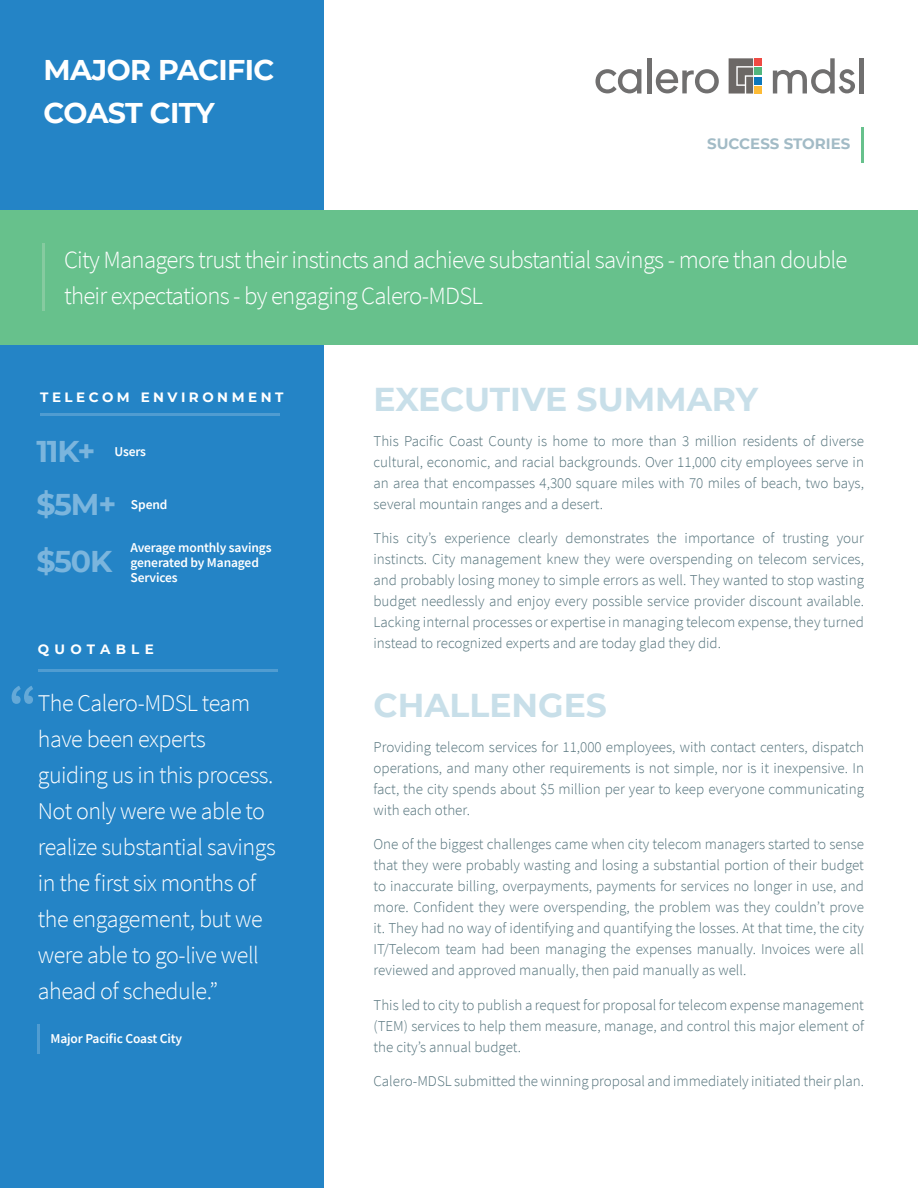
<style>
.page{position:relative;width:918px;height:1188px;background:#fff}
.page>*{position:absolute;margin:0;border:0;box-sizing:border-box;transform-origin:0 0}
.t1{font:700 33px "Montserrat";color:#c8dfe9}
.t2{font:700 30px "Montserrat";letter-spacing:-.04em;color:#7bb5dd}
.t3{font:700 28.5px/43.5px "Montserrat";letter-spacing:-.02em;color:#fff}
.t4{font:300 24.75px/36px "Source Sans Pro";letter-spacing:-.03em;color:#fff}
.t5{font:300 24px/36px "Source Sans Pro";letter-spacing:-.02em;color:#fff}
.t6{font:300 15px/21px "Source Sans Pro";color:#517079;text-align:justify}
.t7{font:700 15px "Montserrat";color:#a2bbc6}
.t8{font:600 13.5px/15px "Source Sans Pro";letter-spacing:-.01em;color:#fff}
.t9{font:700 13.5px "Montserrat";letter-spacing:.26em;color:#fff}
.t10{font:700 13.5px "Montserrat";letter-spacing:.39em;color:#fff}
</style>
<div class="page">
<div style="left:0;top:0;width:324px;height:1188px;background:#2484c6"></div>
<div style="left:0;top:210px;width:918px;height:135px;background:#67c18c"></div>
<hr style="left:862px;top:127px;width:2px;height:35px;background:#67c18c">
<hr style="left:40px;top:413px;width:240px;height:3px;background:#509cd1">
<hr style="left:42px;top:243px;width:3px;height:68px;background:#86cba0">
<div style="left:755px;top:77px;width:7px;height:7px;background:#0c77bb"></div>
<div style="left:755px;top:58px;width:7px;height:8px;background:#ef4a43"></div>
<div style="left:755px;top:68px;width:7px;height:7px;background:#51b57d"></div>
<div style="left:755px;top:86px;width:7px;height:8px;background:#fdbb36"></div>
<svg style="left:596px;top:69px;width:45px;height:24px"></svg>
<div style="left:647px;top:58px;width:5px;height:35px;background:#706f6f"></div>
<svg style="left:656px;top:69px;width:63px;height:24px"></svg>
<svg style="left:773px;top:58px;width:82px;height:35px"></svg>
<div style="left:859px;top:58px;width:5px;height:35px;background:#706f6f"></div>
<svg style="left:729px;top:58px;width:24px;height:36px"></svg>
<svg style="left:12px;top:686px;width:21px;height:18px"></svg>
<hr style="left:38px;top:669px;width:239px;height:2px;background:#509cd1">
<hr style="left:38px;top:1024px;width:2px;height:30px;background:#509cd1">
<p class="t3" style="left:44px;top:46px;width:232px">MAJOR PACIFIC<br>COAST CITY</p>
<p class="t7" style="left:707px;top:133px;width:145px">SUCCESS STORIES</p>
<p class="t4" style="left:64px;top:242px;width:785px">City Managers trust their instincts and achieve substantial savings - more than double their expectations - by engaging Calero-MDSL</p>
<p class="t9" style="left:40px;top:387px;width:245px">TELECOM ENVIRONMENT</p>
<p class="t2" style="left:36px;top:429px;width:61px">11K+</p>
<p class="t8" style="left:114px;top:444px;width:33px">Users</p>
<p class="t2" style="left:36px;top:483px;width:82px">$5M+</p>
<p class="t8" style="left:131px;top:497px;width:38px">Spend</p>
<p class="t2" style="left:36px;top:540px;width:77px">$50K</p>
<p class="t8" style="left:130px;top:540px;width:143px">Average monthly savings generated by Managed<br>Services</p>
<p class="t10" style="left:38px;top:639px;width:117px">QUOTABLE</p>
<p class="t5" style="left:38px;top:685px;width:239px">The Calero-MDSL team have been experts guiding us in this process.<br>Not only were we able to realize substantial savings in the first six months of the engagement, but we were able to go-live well ahead of schedule.”</p>
<p class="t8" style="left:50px;top:1030px;width:133px">Major Pacific Coast City</p>
<p class="t1" style="left:374px;top:376px;width:386px">EXECUTIVE SUMMARY</p>
<p class="t6" style="left:374px;top:430px;width:492px">This Pacific Coast County is home to more than 3 million residents of diverse cultural, economic, and racial backgrounds. Over 11,000 city employees serve in an area that encompasses 4,300 square miles with 70 miles of beach, two bays, several mountain ranges and a desert.</p>
<p class="t6" style="left:374px;top:528px;width:492px">This city’s experience clearly demonstrates the importance of trusting your instincts. City management knew they were overspending on telecom services, and probably losing money to simple errors as well. They wanted to stop wasting budget needlessly and enjoy every possible service provider discount available.<br>Lacking internal processes or expertise in managing telecom expense, they turned instead to recognized experts and are today glad they did.</p>
<p class="t1" style="left:374px;top:682px;width:235px">CHALLENGES</p>
<p class="t6" style="left:374px;top:736px;width:492px">Providing telecom services for 11,000 employees, with contact centers, dispatch operations, and many other requirements is not simple, nor is it inexpensive. In fact, the city spends about $5 million per year to keep everyone communicating with each other.</p>
<p class="t6" style="left:374px;top:834px;width:492px">One of the biggest challenges came when city telecom managers started to sense that they were probably wasting and losing a substantial portion of their budget to inaccurate billing, overpayments, payments for services no longer in use, and more. Confident they were overspending, the problem was they couldn’t prove it. They had no way of identifying and quantifying the losses. At that time, the city IT/Telecom team had been managing the expenses manually. Invoices were all reviewed and approved manually, then paid manually as well.</p>
<p class="t6" style="left:374px;top:994px;width:492px">This led to city to publish a request for proposal for telecom expense management (TEM) services to help them measure, manage, and control this major element of the city’s annual budget.</p>
<p class="t6" style="left:374px;top:1071px;width:492px">Calero-MDSL submitted the winning proposal and immediately initiated their plan.</p>
</div>
